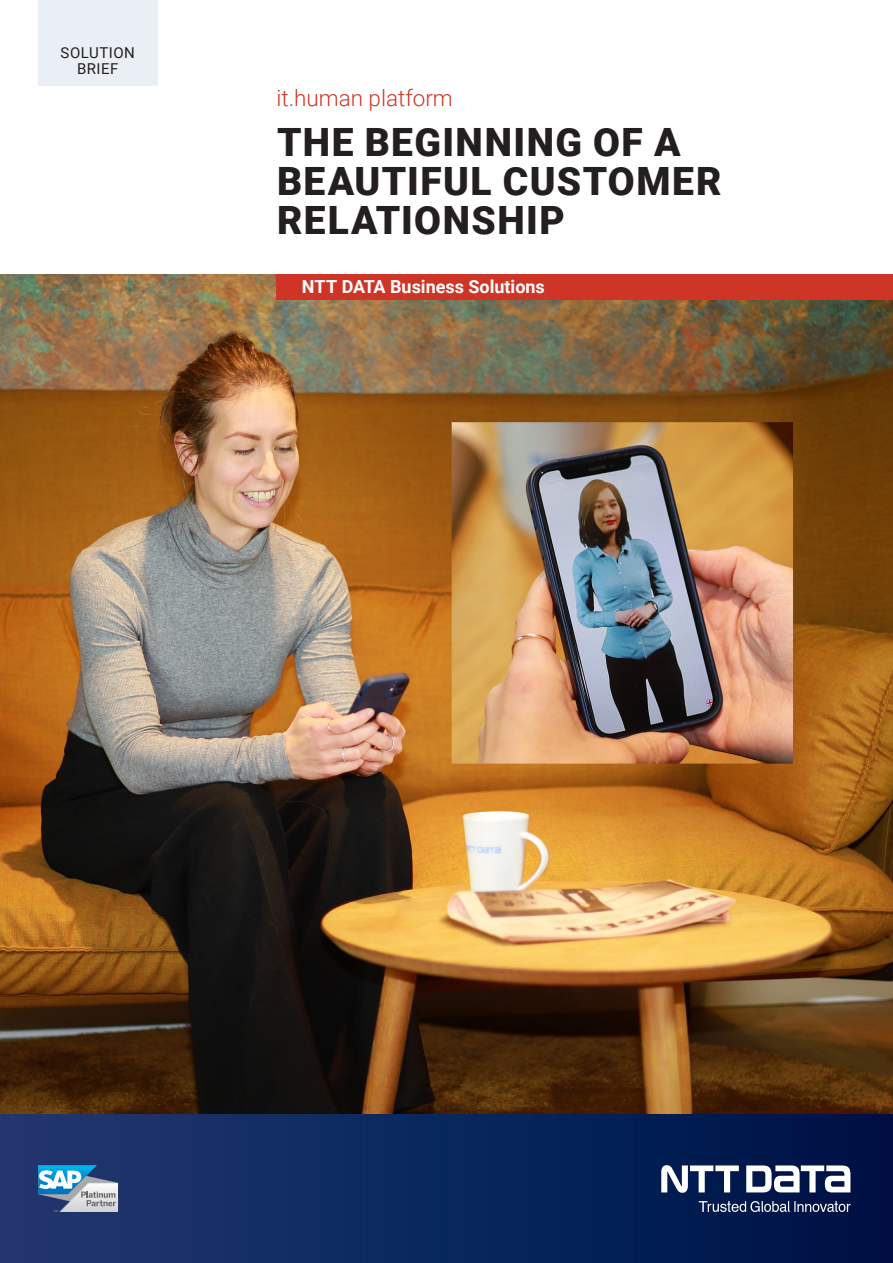
<style>
.page{position:relative;width:893px;height:1263px;background:#fff}
.page>*{position:absolute;margin:0;border:0;box-sizing:border-box;transform-origin:0 0}
.NTTDATA_Headline_H1{font:900 39px/39px "Roboto";letter-spacing:.035em;color:#231f20}
.NTT_Subhead_red_15pt{font:300 22.5px "Roboto";color:#cf3527}
.t1{font:700 18px "Roboto";color:#fff}
.t2{font:15px "Roboto";letter-spacing:.035em;color:#231f20}
</style>
<div class="page">
<img style="left:0;top:274px;width:893px;height:840px">
<div style="left:0;top:1114px;width:893px;height:149px;background:linear-gradient(to right,#1f3970,#001246)"></div>
<svg style="left:38px;top:1165px;width:80px;height:47px"></svg>
<svg style="left:746px;top:1165px;width:104px;height:27px"></svg>
<svg style="left:661px;top:1165px;width:78px;height:28px"></svg>
<svg style="left:699px;top:1201px;width:151px;height:11px;background:#4d5c80"></svg>
<div style="left:276px;top:274px;width:617px;height:26px;background:#cf3527"></div>
<div style="left:38px;top:0;width:119px;height:85px;background:#eaeff6"></div>
<p class="t2" style="left:61px;top:42px;width:76px">SOLUTION</p>
<p class="t2" style="left:77px;top:59px;width:43px">BRIEF</p>
<p class="NTT_Subhead_red_15pt" style="left:276px;top:83px;width:178px">it.human platform</p>
<p class="NTTDATA_Headline_H1" style="left:277px;top:121px;width:446px">THE BEGINNING OF A<br>BEAUTIFUL CUSTOMER<br>RELATIONSHIP</p>
<p class="t1" style="left:302px;top:274px;width:244px">NTT DATA Business Solutions</p>
</div>
